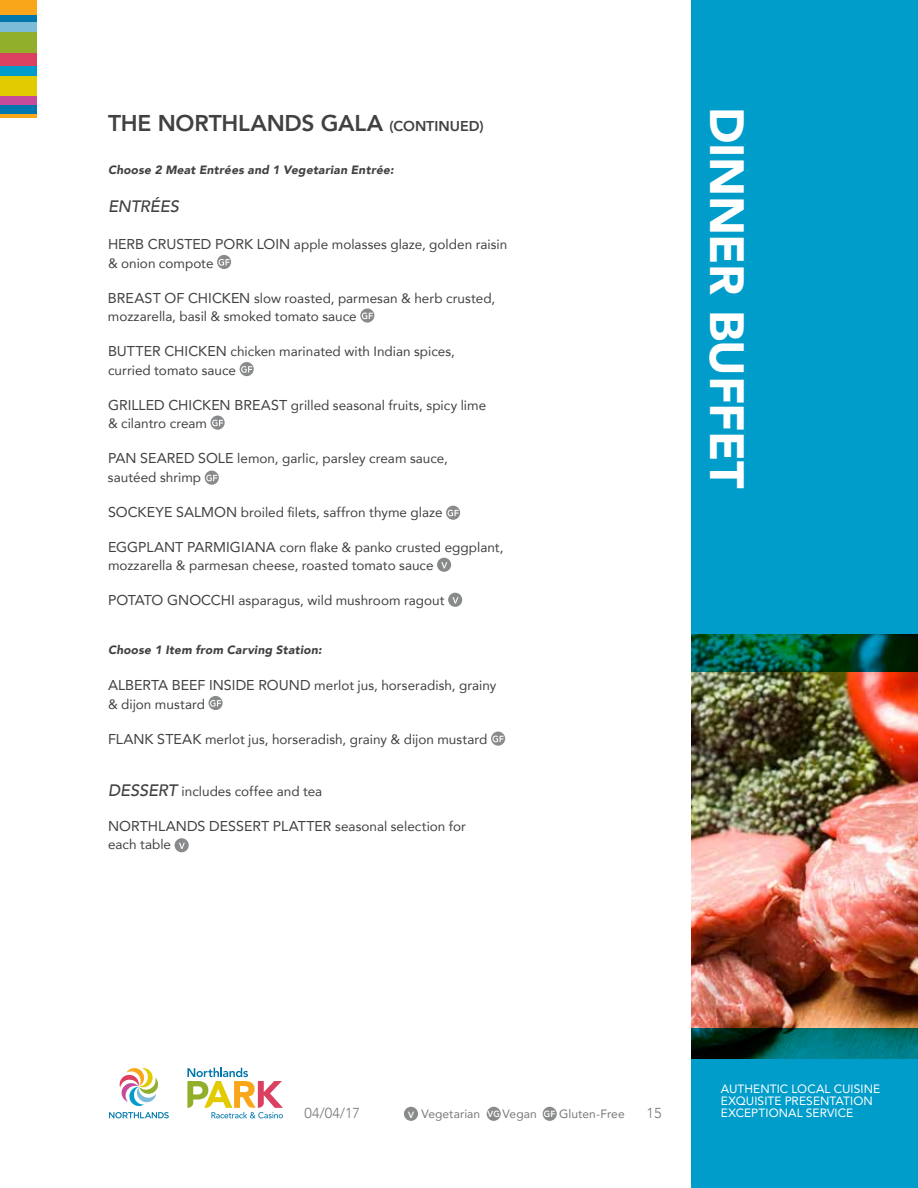
<style>
.page{position:relative;width:918px;height:1188px;background:#fff}
.page>*{position:absolute;margin:0;border:0;box-sizing:border-box;transform-origin:0 0}
.t1{font:900 48px "Avenir";letter-spacing:-.01em;color:#fff}
.t2{font:800 22.8px "Avenir";letter-spacing:-.01em;color:#414042}
.t3{font:italic 500 16.5px "Avenir";letter-spacing:-.015em;color:#414042}
.t4{font:300 14.4px "Avenir";color:#77787b}
.t5{font:14.25px "Avenir";color:#414042}
.t6{font:13.5px/18.5px "Avenir";color:#414042}
.t7{font:italic 900 12px "Avenir";letter-spacing:.02em;color:#414042}
.t8{font:12px/12px "Avenir";letter-spacing:.005em;color:#fff}
.t9{font:12px "Avenir";letter-spacing:.005em;color:#77787b}
.t10{font:800 9px "Avenir";color:#fff}
.t11{font:800 9px "Avenir";color:#fff;scale:.92 1}
.s1{font-size:14.25px}
.s2{font-weight:500;font-style:italic;font-size:16.5px}
.s3{font-size:13.5px}
.s4{font-weight:800;font-size:9px;color:#fff}
</style>
<div class="page">
<div style="left:0;top:22px;width:37px;height:10px;background:#7cbcd8"></div>
<div style="left:0;top:66px;width:37px;height:10px;background:#009dca"></div>
<div style="left:0;top:32px;width:37px;height:22px;background:#92af2b"></div>
<div style="left:0;top:76px;width:37px;height:20px;background:#e2cb00"></div>
<div style="left:0;top:54px;width:37px;height:12px;background:#db4061"></div>
<div style="left:0;top:96px;width:37px;height:9px;background:#c64b9b"></div>
<div style="left:0;top:14px;width:37px;height:8px;background:#0078ae"></div>
<div style="left:0;top:0;width:37px;height:14px;background:#faa61a"></div>
<div style="left:0;top:105px;width:37px;height:9px;background:#0078ae"></div>
<hr style="left:0;top:114px;width:37px;height:3px;background:#faa61a">
<div style="left:404px;top:1107px;width:14px;height:14px;background:#888a8c;border-radius:50%"></div>
<div style="left:487px;top:1107px;width:14px;height:14px;background:#888a8c;border-radius:50%"></div>
<div style="left:543px;top:1107px;width:14px;height:14px;background:#888a8c;border-radius:50%"></div>
<svg style="left:109px;top:1068px;width:60px;height:50px"></svg>
<svg style="left:187px;top:1068px;width:96px;height:50px"></svg>
<div style="left:217px;top:255px;width:14px;height:14px;background:#888a8c;border-radius:50%"></div>
<svg style="left:219px;top:259px;width:11px;height:7px"></svg>
<svg style="left:360px;top:308px;width:14px;height:15px"></svg>
<svg style="left:362px;top:313px;width:11px;height:6px"></svg>
<div style="left:240px;top:362px;width:14px;height:14px;background:#888a8c;border-radius:50%"></div>
<svg style="left:241px;top:366px;width:11px;height:7px"></svg>
<svg style="left:211px;top:416px;width:14px;height:14px"></svg>
<svg style="left:212px;top:420px;width:11px;height:6px"></svg>
<svg style="left:205px;top:471px;width:14px;height:14px"></svg>
<svg style="left:206px;top:475px;width:11px;height:6px"></svg>
<svg style="left:446px;top:506px;width:14px;height:14px"></svg>
<svg style="left:448px;top:510px;width:11px;height:6px"></svg>
<div style="left:437px;top:558px;width:14px;height:14px;background:#888a8c;border-radius:50%"></div>
<svg style="left:441px;top:562px;width:6px;height:7px"></svg>
<div style="left:448px;top:593px;width:14px;height:14px;background:#888a8c;border-radius:50%"></div>
<svg style="left:452px;top:597px;width:6px;height:7px"></svg>
<svg style="left:208px;top:696px;width:15px;height:14px"></svg>
<svg style="left:210px;top:700px;width:11px;height:7px"></svg>
<svg style="left:491px;top:732px;width:14px;height:14px"></svg>
<svg style="left:493px;top:736px;width:11px;height:6px"></svg>
<img style="left:691px;top:672px;width:227px;height:356px">
<div style="left:691px;top:0;width:227px;height:672px;background:#009dca"></div>
<svg style="left:691px;top:1028px;width:227px;height:160px;fill:#009dca"></svg>
<div style="left:175px;top:838px;width:14px;height:14px;background:#888a8c;border-radius:50%"></div>
<svg style="left:179px;top:843px;width:6px;height:6px"></svg>
<h2 class="t2" style="left:108px;top:105px;width:377px">THE NORTHLANDS GALA <span class="s1">(CONTINUED)</span></h2>
<p class="t7" style="left:108px;top:160px;width:287px">Choose 2 Meat Entrées and 1 Vegetarian Entrée:</p>
<p class="t3" style="left:108px;top:196px;width:72px">ENTRÉES</p>
<p class="t6" style="left:108px;top:235px;width:401px"><span class="s1">HERB CRUSTED PORK LOIN</span> apple molasses glaze, golden raisin &amp; onion compote</p>
<p class="t6" style="left:108px;top:288px;width:389px"><span class="s1">BREAST OF CHICKEN</span> slow roasted, parmesan &amp; herb crusted, mozzarella, basil &amp; smoked tomato sauce</p>
<p class="t6" style="left:108px;top:342px;width:348px"><span class="s1">BUTTER CHICKEN</span> chicken marinated with Indian spices, curried tomato sauce</p>
<p class="t6" style="left:108px;top:395px;width:380px"><span class="s1">GRILLED CHICKEN BREAST</span> grilled seasonal fruits, spicy lime &amp; cilantro cream</p>
<p class="t6" style="left:108px;top:449px;width:341px"><span class="s1">PAN SEARED SOLE</span> lemon, garlic, parsley cream sauce, sautéed shrimp</p>
<p class="t6" style="left:108px;top:502px;width:336px"><span class="s1">SOCKEYE SALMON</span> broiled filets, saffron thyme glaze</p>
<p class="t6" style="left:108px;top:537px;width:397px"><span class="s1">EGGPLANT PARMIGIANA</span> corn flake &amp; panko crusted eggplant, mozzarella &amp; parmesan cheese, roasted tomato sauce</p>
<p class="t6" style="left:108px;top:591px;width:338px"><span class="s1">POTATO GNOCCHI</span> asparagus, wild mushroom ragout</p>
<p class="t7" style="left:108px;top:640px;width:215px">Choose 1 Item from Carving Station:</p>
<p class="t6" style="left:108px;top:676px;width:390px"><span class="s1">ALBERTA BEEF INSIDE ROUND</span> merlot jus, horseradish, grainy &amp; dijon mustard</p>
<p class="t6" style="left:108px;top:730px;width:381px"><span class="s1">FLANK STEAK</span> merlot jus, horseradish, grainy &amp; dijon mustard</p>
<p class="t6" style="left:108px;top:781px;width:216px"><span class="s2">DESSERT</span> includes coffee and tea</p>
<p class="t5" style="left:108px;top:814px;width:359px">NORTHLANDS DESSERT PLATTER <span class="s3">seasonal selection for</span></p>
<p class="t6" style="left:108px;top:835px;width:65px">each table</p>
<h1 class="t1" style="left:768px;top:106px;width:383px;rotate:90deg">DINNER BUFFET</h1>
<p class="t4" style="left:305px;top:1105px;width:57px">04/04/17</p>
<p class="t9" style="left:408px;top:1105px;width:74px"><span class="s4">V</span> Vegetarian</p>
<p class="t9" style="left:503px;top:1105px;width:36px">Vegan</p>
<p class="t9" style="left:559px;top:1105px;width:67px">Gluten-Free</p>
<p class="t10" style="left:488px;top:1107px;width:14px">VG</p>
<p class="t11" style="left:544px;top:1107px;width:14px">GF</p>
<p class="t4" style="left:647px;top:1105px;width:16px">15</p>
<p class="t8" style="left:721px;top:1082px;width:161px">AUTHENTIC LOCAL CUISINE<br>EXQUISITE PRESENTATION<br>EXCEPTIONAL SERVICE</p>
</div>
